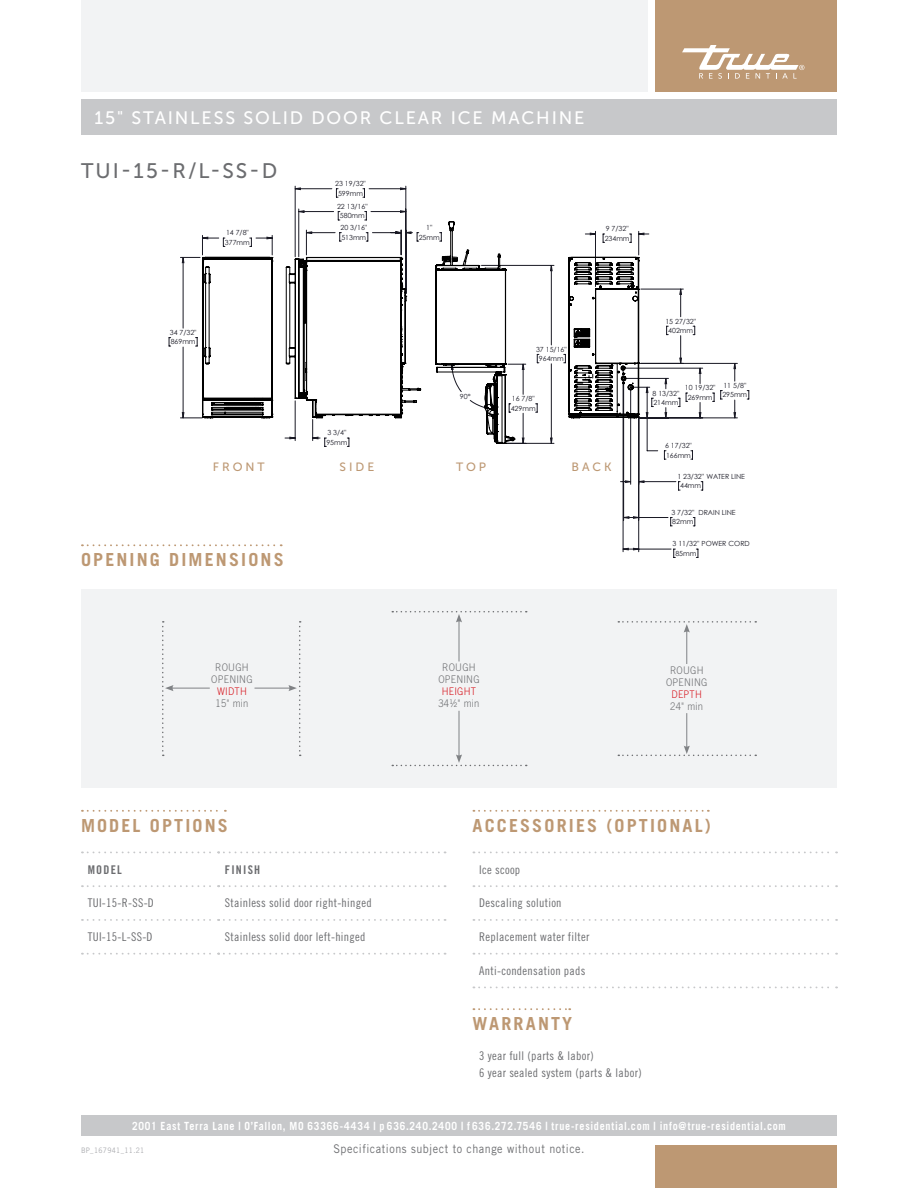
<style>
.page{position:relative;width:918px;height:1188px;background:#fff}
.page>*{position:absolute;margin:0;border:0;box-sizing:border-box;transform-origin:0 0}
.Model{font:21px "Museo Sans 500";letter-spacing:.1em;color:#6c6d70}
.Subheads_w_dotted_ru{font:700 18px "Trade Gothic LT Std";letter-spacing:.12em;color:#bd9873}
.Model_header_gray_ba{font:18px "Museo Sans 500";letter-spacing:.1em;color:#fff}
.body_text_table{font:12px "Trade Gothic LT Std Cn 18";letter-spacing:.025em;color:#6c6d70}
.t1{font:12px "Trade Gothic LT Std";letter-spacing:.045em;color:#6c6d70;scale:.9 1}
.FRONT_SIDE_TOP{font:12px "Museo Sans 500";letter-spacing:.25em;color:#bd9873}
.body_text_table-2{font:12px "Trade Gothic LT Std Bd Cn 20";letter-spacing:.1em;color:#6c6d70}
.t2{font:700 11.25px "Trade Gothic LT Std";letter-spacing:.075em;color:#fff;scale:.9 1}
.body_text{font:300 10.5px "Trade Gothic LT Std";letter-spacing:.025em;color:#6c6d70;scale:.9 1}
.body_text-2{font:300 10.5px "Trade Gothic LT Std";letter-spacing:.025em;color:#d7171f;scale:.9 1}
.t3{font:7.5px "Trade Gothic LT Std";letter-spacing:.05em;color:#a8a9ad;scale:.9 1}
.Division_HR_PV_JPG{font:7.05px/9.4px "Century Gothic";color:#191924}
</style>
<div class="page">
<div style="left:656px;top:0;width:181px;height:92px;background:#bd9873"></div>
<div style="left:81px;top:0;width:567px;height:92px;background:#f2f3f4"></div>
<svg style="left:682px;top:45px;width:122px;height:34px"></svg>
<div style="left:656px;top:1145px;width:181px;height:43px;background:#bd9873"></div>
<div style="left:81px;top:1116px;width:756px;height:20px;background:#c7c8ca"></div>
<svg style="left:169px;top:337px;width:2px;height:10px"></svg>
<hr style="left:406px;top:186px;width:1px;height:108px;background:#191924">
<hr style="left:295px;top:186px;width:1px;height:71px;background:#191924">
<svg style="left:747px;top:390px;width:3px;height:10px"></svg>
<hr style="left:641px;top:363px;width:96px;height:1px;background:#191924">
<hr style="left:639px;top:418px;width:98px;height:1px;background:#191924">
<svg style="left:673px;top:550px;width:2px;height:8px"></svg>
<svg style="left:696px;top:550px;width:3px;height:8px"></svg>
<hr style="left:623px;top:371px;width:1px;height:181px;background:#191924">
<hr style="left:638px;top:417px;width:1px;height:135px;background:#191924">
<svg style="left:186px;top:188px;width:550px;height:362px"></svg>
<svg style="left:180px;top:235px;width:93px;height:184px"></svg>
<svg style="left:285px;top:230px;width:136px;height:217px"></svg>
<svg style="left:435px;top:221px;width:91px;height:223px"></svg>
<svg style="left:564px;top:231px;width:104px;height:188px"></svg>
<div style="left:81px;top:100px;width:756px;height:35px;background:#c7c8ca"></div>
<svg style="left:82px;top:810px;width:144px;height:2px"></svg>
<svg style="left:82px;top:851px;width:364px;height:2px"></svg>
<svg style="left:82px;top:885px;width:364px;height:2px"></svg>
<svg style="left:82px;top:919px;width:364px;height:2px"></svg>
<svg style="left:82px;top:953px;width:364px;height:2px"></svg>
<svg style="left:473px;top:810px;width:236px;height:2px"></svg>
<svg style="left:473px;top:1008px;width:97px;height:2px"></svg>
<svg style="left:473px;top:851px;width:364px;height:2px"></svg>
<svg style="left:473px;top:885px;width:364px;height:2px"></svg>
<svg style="left:473px;top:919px;width:364px;height:2px"></svg>
<svg style="left:473px;top:953px;width:364px;height:2px"></svg>
<svg style="left:473px;top:986px;width:364px;height:2px"></svg>
<div style="left:81px;top:589px;width:756px;height:199px;background:#f2f3f4"></div>
<svg style="left:82px;top:544px;width:200px;height:2px"></svg>
<hr style="left:459px;top:620px;width:1px;height:41px;background:#808285">
<hr style="left:459px;top:711px;width:1px;height:46px;background:#808285">
<svg style="left:392px;top:611px;width:135px;height:11px"></svg>
<svg style="left:392px;top:754px;width:135px;height:12px"></svg>
<hr style="left:255px;top:688px;width:36px;height:1px;background:#808285">
<hr style="left:171px;top:688px;width:39px;height:1px;background:#808285">
<svg style="left:162px;top:621px;width:12px;height:135px"></svg>
<svg style="left:288px;top:621px;width:13px;height:135px"></svg>
<hr style="left:686px;top:630px;width:1px;height:34px;background:#808285">
<hr style="left:686px;top:713px;width:1px;height:35px;background:#808285">
<svg style="left:618px;top:621px;width:138px;height:12px"></svg>
<svg style="left:618px;top:746px;width:138px;height:10px"></svg>
<p class="Model_header_gray_ba" style="left:94px;top:108px;width:491px">15" STAINLESS SOLID DOOR CLEAR ICE MACHINE</p>
<p class="Model" style="left:81px;top:159px;width:198px">TUI-15-R/L-SS-D</p>
<p class="Division_HR_PV_JPG" style="left:225px;top:228px;width:26px">14 7/8"<br>377mm</p>
<p class="Division_HR_PV_JPG" style="left:335px;top:179px;width:32px;text-align:center">23 19/32"<br>599mm</p>
<p class="Division_HR_PV_JPG" style="left:340px;top:223px;width:28px">20 3/16"<br>513mm</p>
<p class="Division_HR_PV_JPG" style="left:419px;top:223px;width:22px;text-align:center">1"<br>25mm</p>
<p class="Division_HR_PV_JPG" style="left:337px;top:202px;width:32px;text-align:center">22 13/16"<br>580mm</p>
<p class="Division_HR_PV_JPG" style="left:605px;top:224px;width:26px">9 7/32"<br>234mm</p>
<p class="Division_HR_PV_JPG" style="left:170px;top:328px;width:28px">34 7/32"<br>869mm</p>
<p class="Division_HR_PV_JPG" style="left:326px;top:428px;width:22px">3 3/4"<br>95mm</p>
<p class="Division_HR_PV_JPG" style="left:460px;top:391px;width:12px">90°</p>
<p class="Division_HR_PV_JPG" style="left:536px;top:344px;width:32px;text-align:center">37 15/16"<br>964mm</p>
<p class="Division_HR_PV_JPG" style="left:511px;top:394px;width:26px">16 7/8"<br>429mm</p>
<p class="FRONT_SIDE_TOP" style="left:213px;top:461px;width:53px">FRONT</p>
<p class="FRONT_SIDE_TOP" style="left:340px;top:461px;width:36px">SIDE</p>
<p class="FRONT_SIDE_TOP" style="left:456px;top:461px;width:32px">TOP</p>
<p class="FRONT_SIDE_TOP" style="left:572px;top:461px;width:42px">BACK</p>
<p class="Subheads_w_dotted_ru" style="left:81px;top:549px;width:204px">OPENING DIMENSIONS</p>
<p class="Division_HR_PV_JPG" style="left:665px;top:316px;width:32px;text-align:center">15 27/32"<br>402mm</p>
<p class="Division_HR_PV_JPG" style="left:722px;top:381px;width:26px">11 5/8"<br>295mm</p>
<p class="Division_HR_PV_JPG" style="left:685px;top:383px;width:32px;text-align:center">10 19/32"<br>269mm</p>
<p class="Division_HR_PV_JPG" style="left:653px;top:388px;width:28px">8 13/32"<br>214mm</p>
<p class="Division_HR_PV_JPG" style="left:665px;top:441px;width:28px">6 17/32"<br>166mm</p>
<p class="Division_HR_PV_JPG" style="left:680px;top:472px;width:66px;text-indent:-3px">1 23/32" WATER LINE<br>44mm</p>
<p class="Division_HR_PV_JPG" style="left:671px;top:507px;width:24px">3 7/32"<br>82mm</p>
<p class="Division_HR_PV_JPG" style="left:698px;top:507px;width:39px">DRAIN LINE</p>
<p class="Division_HR_PV_JPG" style="left:675px;top:539px;width:76px;text-indent:-3px">3 11/32" POWER CORD<br>85mm</p>
<p class="body_text" style="left:215px;top:661px;width:39px">ROUGH</p>
<p class="body_text" style="left:211px;top:673px;width:47px">OPENING</p>
<p class="body_text-2" style="left:217px;top:685px;width:35px">WIDTH</p>
<p class="body_text" style="left:216px;top:697px;width:38px">15" min</p>
<p class="body_text" style="left:442px;top:661px;width:39px">ROUGH</p>
<p class="body_text" style="left:438px;top:673px;width:47px">OPENING</p>
<p class="body_text-2" style="left:442px;top:685px;width:40px">HEIGHT</p>
<p class="body_text" style="left:438px;top:697px;width:47px">341/2" min</p>
<p class="body_text" style="left:670px;top:664px;width:39px">ROUGH</p>
<p class="body_text" style="left:666px;top:676px;width:47px">OPENING</p>
<p class="body_text-2" style="left:672px;top:688px;width:35px">DEPTH</p>
<p class="body_text" style="left:670px;top:700px;width:38px">24" min</p>
<p class="Subheads_w_dotted_ru" style="left:81px;top:815px;width:148px">MODEL OPTIONS</p>
<p class="body_text_table-2" style="left:88px;top:862px;width:36px">MODEL</p>
<p class="body_text_table-2" style="left:225px;top:862px;width:37px">FINISH</p>
<p class="body_text_table" style="left:88px;top:896px;width:68px">TUI-15-R-SS-D</p>
<p class="body_text_table" style="left:225px;top:896px;width:148px">Stainless solid door right-hinged</p>
<p class="body_text_table" style="left:88px;top:930px;width:66px">TUI-15-L-SS-D</p>
<p class="body_text_table" style="left:225px;top:930px;width:142px">Stainless solid door left-hinged</p>
<p class="Subheads_w_dotted_ru" style="left:472px;top:815px;width:240px">ACCESSORIES (OPTIONAL)</p>
<p class="body_text_table" style="left:479px;top:862px;width:43px">Ice scoop</p>
<p class="body_text_table" style="left:479px;top:896px;width:84px">Descaling solution</p>
<p class="body_text_table" style="left:479px;top:930px;width:112px">Replacement water filter</p>
<p class="body_text_table" style="left:479px;top:963px;width:108px">Anti-condensation pads</p>
<p class="Subheads_w_dotted_ru" style="left:472px;top:1013px;width:101px">WARRANTY</p>
<p class="body_text_table" style="left:479px;top:1049px;width:116px">3 year full (parts &amp; labor)</p>
<p class="body_text_table" style="left:479px;top:1065px;width:164px">6 year sealed system (parts &amp; labor)</p>
<h3 class="t2" style="left:132px;top:1119px;width:728px">2001 East Terra Lane | O’Fallon, MO 63366-4434 | p 636.240.2400 | f 636.272.7546 | true-residential.com | info@true-residential.com</h3>
<p class="t3" style="left:81px;top:1146px;width:72px">BP_167941_11.21</p>
<h3 class="t1" style="left:333px;top:1142px;width:281px">Specifications subject to change without notice.</h3>
</div>
